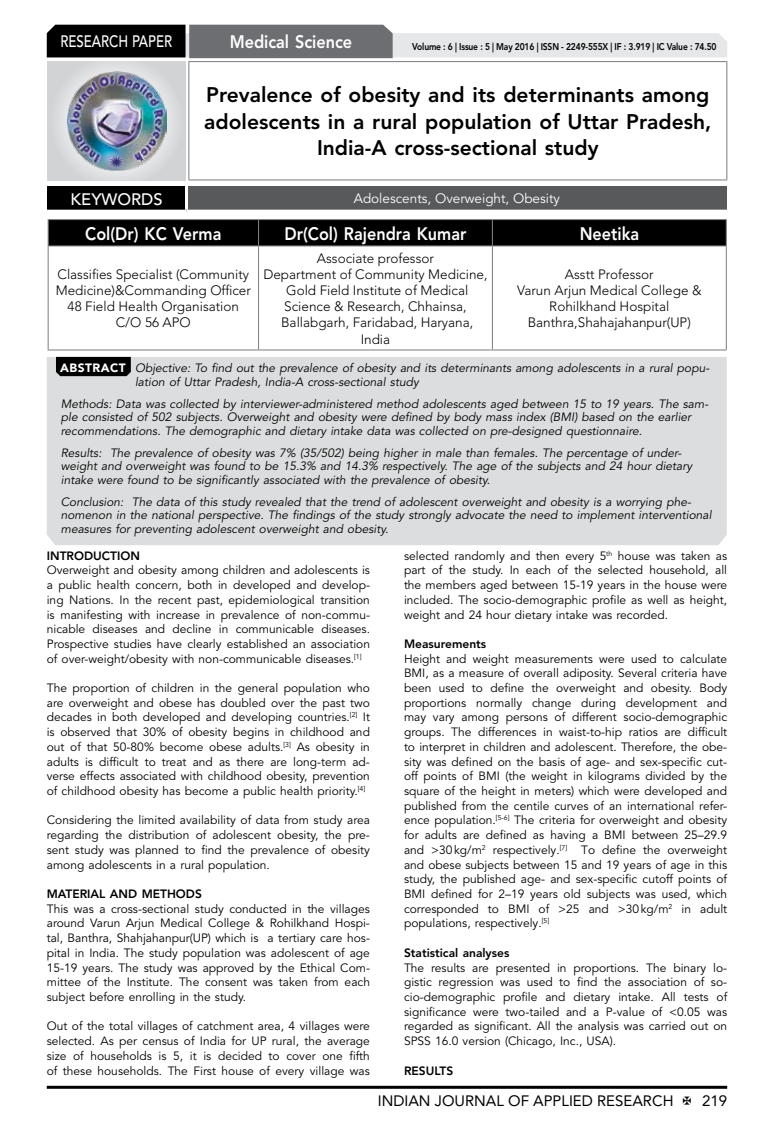
<style>
.page{position:relative;width:774px;height:1136px;background:#fff}
.page>*{position:absolute;margin:0;border:0;box-sizing:border-box;transform-origin:0 0}
.t1{font:800 21px/26.2px "Avenir LT Std";color:#000;text-align:center}
.t2{font:800 18px "Avenir LT Std";color:#fff;scale:.9 1}
.t3{font:500 16.5px "Avenir LT Std";color:#fff;scale:.8 1}
.t4{font:500 16.5px "Avenir LT Std";color:#fff}
.t5{font:15px "Avenir LT Std";color:#000}
.t6{font:300 13.5px/16.2px "Avenir LT Std";color:#000;text-align:center}
.t7{font:13.5px "Avenir LT Std";color:#fff}
.t8{font:12px/14.7px "Avenir LT Std";color:#000;text-align:justify}
.t9{font:italic 12px/13.5px "Avenir LT Std";color:#000}
.t10{font:800 12px "Avenir LT Std";color:#000}
.t11{font:800 9.75px "Avenir LT Std";letter-spacing:-.02em;color:#000;scale:.87 1}
.s1{font-weight:900;font-style:normal;color:#fff}
</style>
<div class="page">
<hr style="left:47px;top:1085px;width:680px;height:3px;background:#000">
<div style="left:48px;top:62px;width:137px;height:118px;background:linear-gradient(to right,#d9dadb,#d9dadb)"></div>
<img style="left:68px;top:71px;width:99px;height:100px">
<svg style="left:47px;top:25px;width:680px;height:33px;background:#979899"></svg>
<hr style="left:188px;top:61px;width:539px;height:1px;background:#808285">
<hr style="left:188px;top:62px;width:1px;height:117px;background:#808285">
<hr style="left:726px;top:62px;width:1px;height:117px;background:#808285">
<hr style="left:188px;top:179px;width:539px;height:1px;background:#808285">
<div style="left:47px;top:186px;width:139px;height:25px;background:#000"></div>
<div style="left:186px;top:186px;width:541px;height:25px;background:#58595b"></div>
<hr style="left:185px;top:186px;width:3px;height:24px;background:#fff">
<hr style="left:47px;top:210px;width:139px;height:3px;background:#fff">
<hr style="left:186px;top:210px;width:541px;height:3px;background:#fff">
<svg style="left:48px;top:219px;width:679px;height:26px;background:#060606"></svg>
<hr style="left:48px;top:245px;width:210px;height:1px;background:#808285">
<hr style="left:48px;top:246px;width:1px;height:103px;background:#808285">
<hr style="left:258px;top:245px;width:234px;height:1px;background:#808285">
<hr style="left:258px;top:246px;width:1px;height:103px;background:#808285">
<hr style="left:492px;top:245px;width:235px;height:1px;background:#808285">
<hr style="left:492px;top:246px;width:1px;height:103px;background:#808285">
<hr style="left:726px;top:246px;width:1px;height:103px;background:#808285">
<hr style="left:48px;top:349px;width:210px;height:1px;background:#808285">
<hr style="left:258px;top:349px;width:234px;height:1px;background:#808285">
<hr style="left:492px;top:349px;width:235px;height:1px;background:#808285">
<div style="left:47px;top:357px;width:680px;height:188px;background:#dcddde"></div>
<svg style="left:56px;top:357px;width:75px;height:19px"></svg>
<h3 class="t3" style="left:60px;top:32px;width:139px">RESEARCH PAPER</h3>
<h2 class="t2" style="left:230px;top:31px;width:138px">Medical Science</h2>
<p class="t11" style="left:412px;top:41px;width:351px">Volume : 6 | Issue : 5 | May 2016 | ISSN - 2249-555X | IF : 3.919 | IC Value : 74.50</p>
<h1 class="t1" style="left:204px;top:82px;width:509px">Prevalence of obesity and its determinants among adolescents in a rural population of Uttar Pradesh,<br>India-A cross-sectional study</h1>
<h3 class="t4" style="left:71px;top:189px;width:94px">KEYWORDS</h3>
<p class="t7" style="left:354px;top:190px;width:208px">Adolescents, Overweight, Obesity</p>
<h2 class="t2" style="left:85px;top:223px;width:153px">Col(Dr) KC Verma</h2>
<h2 class="t2" style="left:285px;top:223px;width:203px">Dr(Col) Rajendra Kumar</h2>
<h2 class="t2" style="left:580px;top:223px;width:68px">Neetika</h2>
<p class="t6" style="left:56px;top:266px;width:197px">Classifies Specialist (Community<br>Medicine)&amp;Commanding Officer<br>48 Field Health Organisation<br>C/O 56 APO</p>
<p class="t6" style="left:263px;top:250px;width:226px">Associate professor<br>Department of Community Medicine,<br>Gold Field Institute of Medical<br>Science &amp; Research, Chhainsa,<br>Ballabgarh, Faridabad, Haryana,<br>India</p>
<p class="t6" style="left:517px;top:266px;width:186px">Asstt Professor<br>Varun Arjun Medical College &amp;<br>Rohilkhand Hospital<br>Banthra,Shahajahanpur(UP)</p>
<p class="t9" style="left:135px;top:361px;width:576px;text-indent:-75px"><span class="s1">ABSTRACT</span> Objective: To find out the prevalence of obesity and its determinants among adolescents in a rural popu&shy;lation of Uttar Pradesh, India-A cross-sectional study</p>
<p class="t9" style="left:61px;top:397px;width:649px">Methods: Data was collected by interviewer-administered method adolescents aged between 15 to 19 years. The sam&shy;ple consisted of 502 subjects. Overweight and obesity were defined by body mass index (BMI) based on the earlier recommendations. The demographic and dietary intake data was collected on pre-designed questionnaire.</p>
<p class="t9" style="left:61px;top:446px;width:633px">Results: The prevalence of obesity was 7% (35/502) being higher in male than females. The percentage of under&shy;weight and overweight was found to be 15.3% and 14.3% respectively. The age of the subjects and 24 hour dietary intake were found to be significantly associated with the prevalence of obesity.</p>
<p class="t9" style="left:61px;top:495px;width:652px">Conclusion: The data of this study revealed that the trend of adolescent overweight and obesity is a worrying phe&shy;nomenon in the national perspective. The findings of the study strongly advocate the need to implement interventional measures for preventing adolescent overweight and obesity.</p>
<p class="t10" style="left:47px;top:548px;width:95px">INTRODUCTION</p>
<p class="t8" style="left:47px;top:563px;width:325px">Overweight and obesity among children and adolescents is a public health concern, both in developed and develop&shy;ing Nations. In the recent past, epidemiological transition is manifesting with increase in prevalence of non-commu&shy;nicable diseases and decline in communicable diseases.<br>Prospective studies have clearly established an association of over-weight/obesity with non-communicable diseases.<sup>[1]</sup></p>
<p class="t8" style="left:47px;top:680px;width:325px">The proportion of children in the general population who are overweight and obese has doubled over the past two decades in both developed and developing countries.<sup>[2]</sup> It is observed that 30% of obesity begins in childhood and out of that 50-80% become obese adults.<sup>[3]</sup> As obesity in adults is difficult to treat and as there are long-term ad&shy;verse effects associated with childhood obesity, prevention of childhood obesity has become a public health priority.<sup>[4]</sup></p>
<p class="t8" style="left:47px;top:813px;width:325px">Considering the limited availability of data from study area regarding the distribution of adolescent obesity, the pre&shy;sent study was planned to find the prevalence of obesity among adolescents in a rural population.</p>
<p class="t10" style="left:47px;top:886px;width:157px">MATERIAL AND METHODS</p>
<p class="t8" style="left:47px;top:901px;width:325px">This was a cross-sectional study conducted in the villages around Varun Arjun Medical College &amp; Rohilkhand Hospi&shy;tal, Banthra, Shahjahanpur(UP) which is a tertiary care hos&shy;pital in India. The study population was adolescent of age 15-19 years. The study was approved by the Ethical Com&shy;mittee of the Institute. The consent was taken from each subject before enrolling in the study.</p>
<p class="t8" style="left:47px;top:1019px;width:325px">Out of the total villages of catchment area, 4 villages were selected. As per census of India for UP rural, the average size of households is 5, it is decided to cover one fifth of these households. The First house of every village was</p>
<p class="t8" style="left:404px;top:548px;width:325px">selected randomly and then every 5<sup>th</sup> house was taken as part of the study. In each of the selected household, all the members aged between 15-19 years in the house were included. The socio-demographic profile as well as height, weight and 24 hour dietary intake was recorded.</p>
<p class="t10" style="left:404px;top:636px;width:84px">Measurements</p>
<p class="t8" style="left:404px;top:651px;width:325px">Height and weight measurements were used to calculate BMI, as a measure of overall adiposity. Several criteria have been used to define the overweight and obesity. Body proportions normally change during development and may vary among persons of different socio-demographic groups. The differences in waist-to-hip ratios are difficult to interpret in children and adolescent. Therefore, the obe&shy;sity was defined on the basis of age- and sex-specific cut&shy;off points of BMI (the weight in kilograms divided by the square of the height in meters) which were developed and published from the centile curves of an international refer&shy;ence population.<sup>[5-6]</sup> The criteria for overweight and obesity for adults are defined as having a BMI between 25–29.9 and &gt;30kg/m<sup>2</sup> respectively.<sup>[7]</sup> To define the overweight and obese subjects between 15 and 19 years of age in this study, the published age- and sex-specific cutoff points of BMI defined for 2–19 years old subjects was used, which corresponded to BMI of &gt;25 and &gt;30kg/m<sup>2</sup> in adult populations, respectively.<sup>[5]</sup></p>
<p class="t10" style="left:404px;top:945px;width:107px">Statistical analyses</p>
<p class="t8" style="left:404px;top:960px;width:325px">The results are presented in proportions. The binary lo&shy;gistic regression was used to find the association of so&shy;cio-demographic profile and dietary intake. All tests of significance were two-tailed and a P-value of &lt;0.05 was regarded as significant. All the analysis was carried out on SPSS 16.0 version (Chicago, Inc., USA).</p>
<p class="t10" style="left:404px;top:1063px;width:51px">RESULTS</p>
<p class="t5" style="left:378px;top:1091px;width:297px">INDIAN JOURNAL OF APPLIED RESEARCH</p>
<p class="t5" style="left:702px;top:1091px;width:27px">219</p>
</div>
